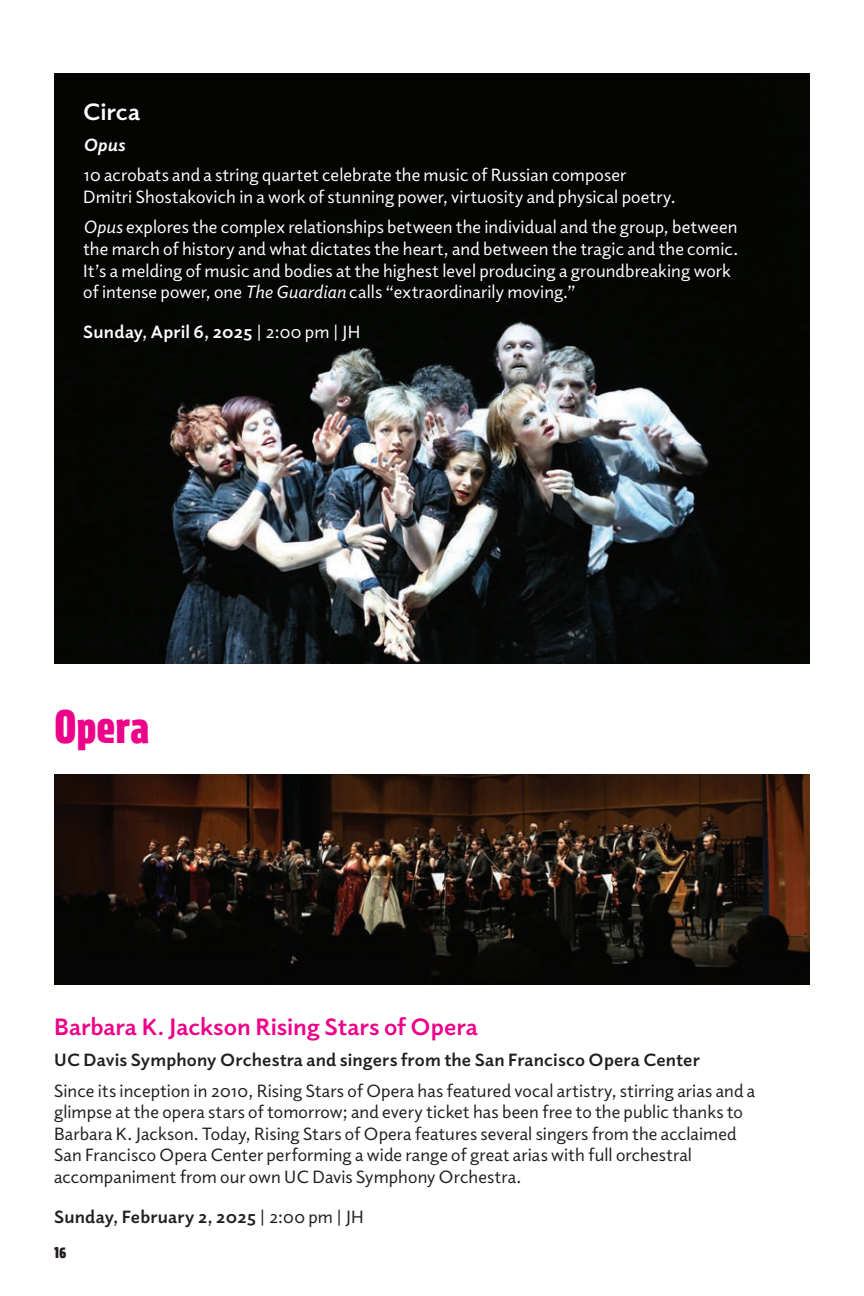
<style>
.page{position:relative;width:864px;height:1296px;background:#fff}
.page>*{position:absolute;margin:0;border:0;box-sizing:border-box;transform-origin:0 0}
.t1{font:42px "Avory IPEVF Ups";letter-spacing:-.005em;color:#ed028a}
.t2{font:700 24px "Elido";color:#ed028a}
.t3{font:700 24px "Elido";color:#fff}
.t4{font:18px/21.6px "Elido";letter-spacing:.005em;color:#fff}
.t5{font:18px/21.6px "Elido";letter-spacing:.005em;color:#231f20}
.t6{font:700 18px "Elido";letter-spacing:.01em;color:#231f20}
.t7{font:700 18px "Elido";letter-spacing:.01em;color:#fff}
.t8{font:italic 700 18px "Elido";color:#fff}
.t9{font:16px "Avory IPEVF Ups";color:#231f20}
.s1{font-style:italic}
.s2{font-weight:400}
</style>
<div class="page">
<img style="left:54px;top:774px;width:756px;height:211px">
<img style="left:54px;top:73px;width:756px;height:591px">
<h2 class="t3" style="left:83px;top:96px;width:58px">Circa</h2>
<p class="t8" style="left:83px;top:132px;width:43px">Opus</p>
<p class="t4" style="left:83px;top:164px;width:594px">10 acrobats and a string quartet celebrate the music of Russian composer<br>Dmitri Shostakovich in a work of stunning power, virtuosity and physical poetry.</p>
<p class="t4" style="left:83px;top:216px;width:657px"><span class="s1">Opus</span> explores the complex relationships between the individual and the group, between the march of history and what dictates the heart, and between the tragic and the comic.<br>It’s a melding of music and bodies at the highest level producing a groundbreaking work of intense power, one <span class="s1">The Guardian</span> calls “extraordinarily moving.”</p>
<p class="t7" style="left:83px;top:319px;width:279px">Sunday, April 6, 2025 <span class="s2">| 2:00 pm | JH</span></p>
<h1 class="t1" style="left:54px;top:700px;width:97px">Opera</h1>
<h2 class="t2" style="left:54px;top:1011px;width:425px">Barbara K. Jackson Rising Stars of Opera</h2>
<p class="t6" style="left:54px;top:1048px;width:647px">UC Davis Symphony Orchestra and singers from the San Francisco Opera Center</p>
<p class="t5" style="left:54px;top:1079px;width:703px">Since its inception in 2010, Rising Stars of Opera has featured vocal artistry, stirring arias and a glimpse at the opera stars of tomorrow; and every ticket has been free to the public thanks to Barbara K. Jackson. Today, Rising Stars of Opera features several singers from the acclaimed San Francisco Opera Center performing a wide range of great arias with full orchestral accompaniment from our own UC Davis Symphony Orchestra.</p>
<p class="t6" style="left:54px;top:1204px;width:311px">Sunday, February 2, 2025 <span class="s2">| 2:00 pm | JH</span></p>
<p class="t9" style="left:54px;top:1241px;width:14px">16</p>
</div>
